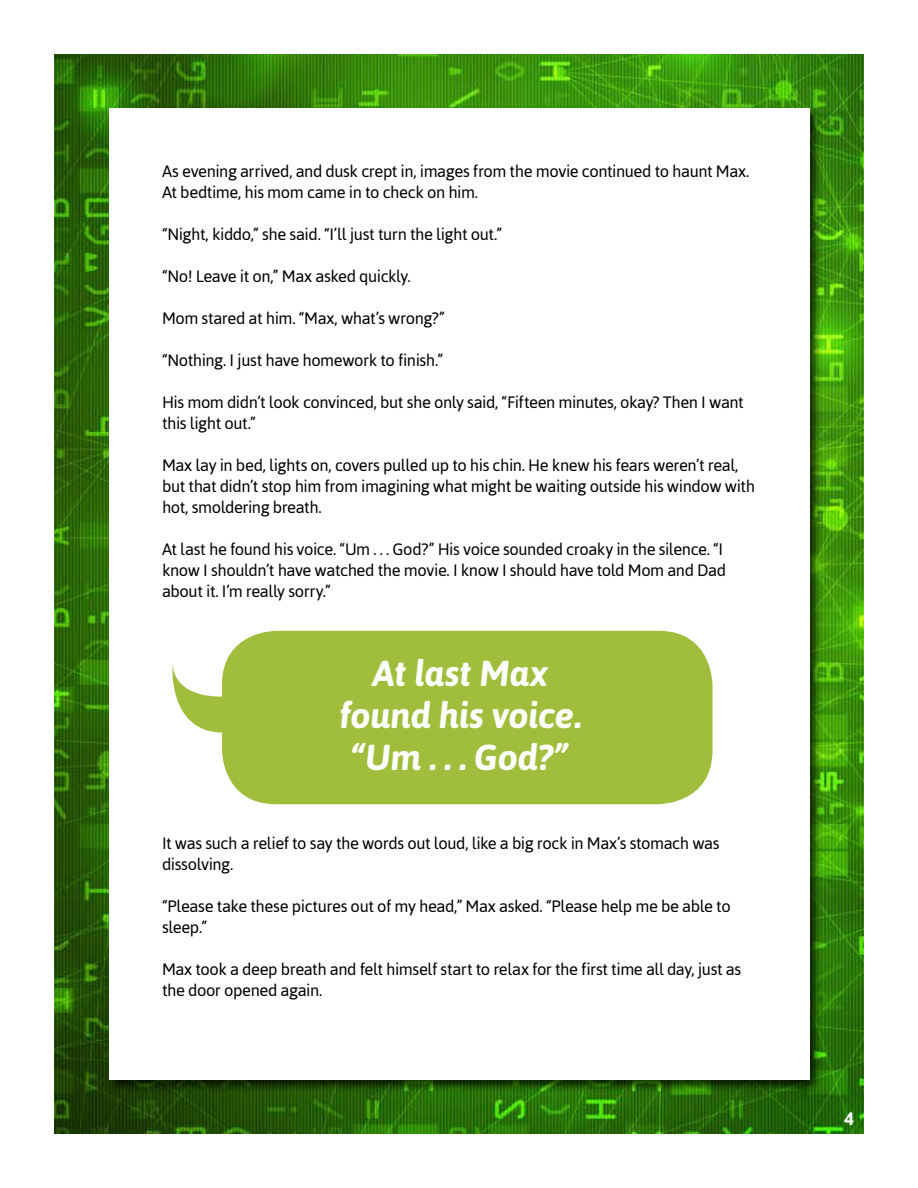
<style>
.page{position:relative;width:918px;height:1188px;background:#fff}
.page>*{position:absolute;margin:0;border:0;box-sizing:border-box;transform-origin:0 0}
.t1{font:italic 700 36px/42px "Asap";letter-spacing:-.005em;color:#fff;text-align:center}
.t2{font:700 18px "Asap";color:#fff}
.t3{font:16.5px/21px "Asap";letter-spacing:-.025em;color:#000}
</style>
<div class="page">
<img style="left:54px;top:54px;width:810px;height:1080px">
<div style="left:106px;top:105px;width:717px;height:988px;background:#000;opacity:.75"></div>
<div style="left:110px;top:108px;width:700px;height:972px;background:#fff"></div>
<svg style="left:172px;top:631px;width:541px;height:173px;background:#a9c34f"></svg>
<p class="t3" style="left:162px;top:161px;width:589px">As evening arrived, and dusk crept in, images from the movie continued to haunt Max.<br>At bedtime, his mom came in to check on him.</p>
<p class="t3" style="left:162px;top:224px;width:342px">“Night, kiddo,” she said. “I’ll just turn the light out.”</p>
<p class="t3" style="left:162px;top:266px;width:250px">“No! Leave it on,” Max asked quickly.</p>
<p class="t3" style="left:162px;top:308px;width:285px">Mom stared at him. “Max, what’s wrong?”</p>
<p class="t3" style="left:162px;top:350px;width:283px">“Nothing. I just have homework to finish.”</p>
<p class="t3" style="left:162px;top:392px;width:583px">His mom didn’t look convinced, but she only said, “Fifteen minutes, okay? Then I want this light out.”</p>
<p class="t3" style="left:162px;top:455px;width:595px">Max lay in bed, lights on, covers pulled up to his chin. He knew his fears weren’t real, but that didn’t stop him from imagining what might be waiting outside his window with hot, smoldering breath.</p>
<p class="t3" style="left:162px;top:539px;width:566px">At last he found his voice. “Um . . . God?” His voice sounded croaky in the silence. “I know I shouldn’t have watched the movie. I know I should have told Mom and Dad about it. I’m really sorry.”</p>
<h1 class="t1" style="left:340px;top:652px;width:243px">At last Max found his voice. “Um . . . God?”</h1>
<p class="t3" style="left:162px;top:833px;width:559px">It was such a relief to say the words out loud, like a big rock in Max’s stomach was dissolving.</p>
<p class="t3" style="left:162px;top:896px;width:570px">“Please take these pictures out of my head,” Max asked. “Please help me be able to sleep.”</p>
<p class="t3" style="left:162px;top:959px;width:581px">Max took a deep breath and felt himself start to relax for the first time all day, just as the door opened again.</p>
<p class="t2" style="left:844px;top:1109px;width:11px">4</p>
</div>
